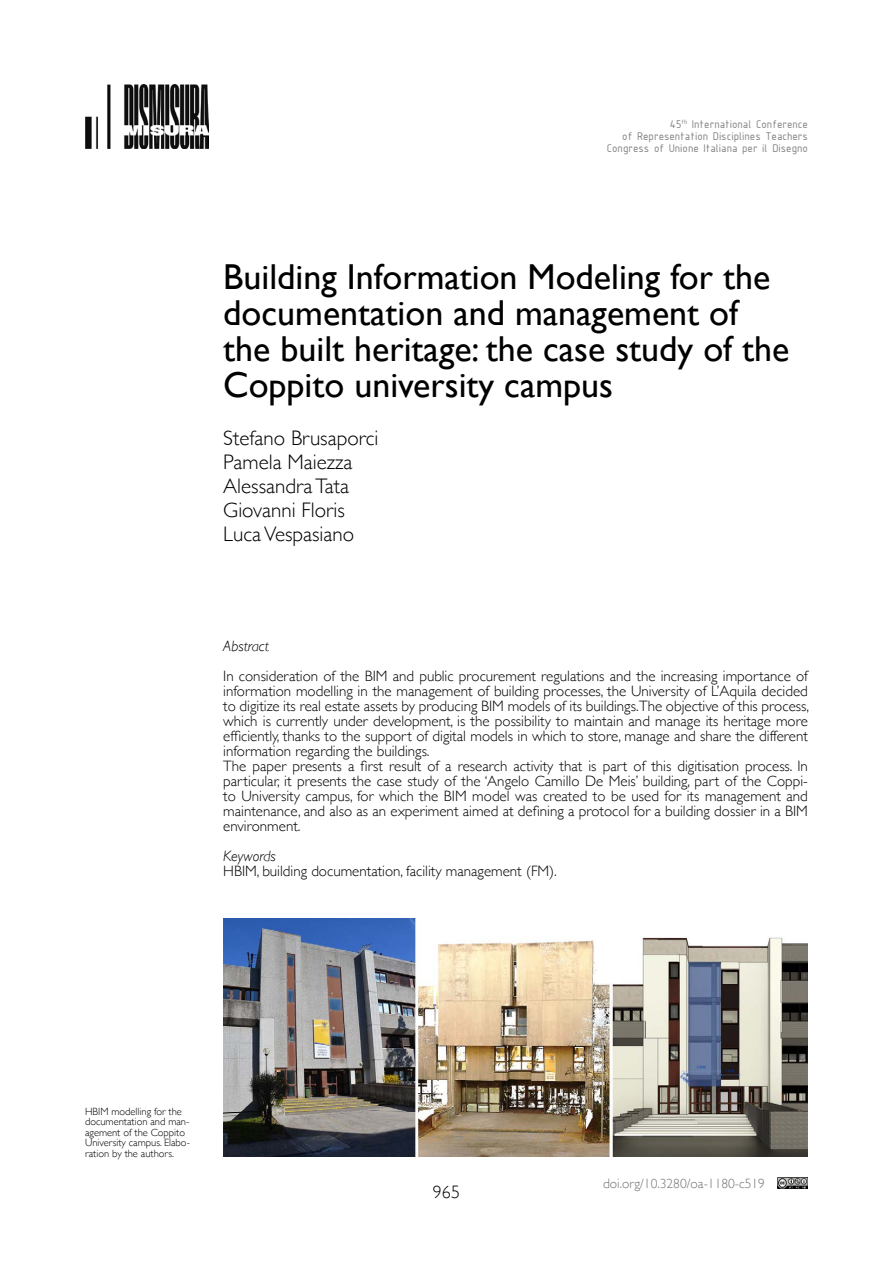
<style>
.page{position:relative;width:893px;height:1263px;background:#fff}
.page>*{position:absolute;margin:0;border:0;box-sizing:border-box;transform-origin:0 0}
.t1{font:36px/36px "Gill Sans";color:#000}
.t2{font:300 21px/24px "Gill Sans";color:#000}
.t3{font:300 18px "Gill Sans";color:#000}
.t4{font:300 15px/15px "Gill Sans";color:#000}
.t5{font:italic 300 15px "Gill Sans";color:#000}
.t6{font:300 13.5px "Gill Sans";color:#757474}
.t7{font:12px/12px "ISOCPEUR";color:#818080;text-align:right}
.t8{font:300 10.5px/10.5px "Gill Sans";color:#000}
</style>
<div class="page">
<img style="left:778px;top:1178px;width:30px;height:10px">
<img style="left:85px;top:85px;width:124px;height:63px">
<img style="left:223px;top:918px;width:585px;height:239px">
<p class="t7" style="left:607px;top:118px;width:203px">45<sup>th</sup> International Conference<br>of Representation Disciplines Teachers<br>Congress of Unione Italiana per il Disegno</p>
<h1 class="t1" style="left:223px;top:258px;width:568px">Building Information Modeling for the documentation and management of the built heritage: the case study of the Coppito university campus</h1>
<h2 class="t2" style="left:223px;top:425px;width:157px">Stefano Brusaporci<br>Pamela Maiezza<br>Alessandra Tata<br>Giovanni Floris<br>Luca Vespasiano</h2>
<p class="t5" style="left:223px;top:637px;width:47px">Abstract</p>
<p class="t4" style="left:223px;top:668px;width:587px">In consideration of the BIM and public procurement regulations and the increasing importance of information modelling in the management of building processes, the University of L’Aquila decided to digitize its real estate assets by producing BIM models of its buildings.The objective of this process, which is currently under development, is the possibility to maintain and manage its heritage more efficiently, thanks to the support of digital models in which to store, manage and share the different information regarding the buildings.<br>The paper presents a first result of a research activity that is part of this digitisation process. In particular, it presents the case study of the ‘Angelo Camillo De Meis’ building, part of the Coppi&shy;to University campus, for which the BIM model was created to be used for its management and maintenance, and also as an experiment aimed at defining a protocol for a building dossier in a BIM environment.</p>
<p class="t5" style="left:223px;top:847px;width:54px">Keywords</p>
<p class="t4" style="left:223px;top:863px;width:335px">HBIM, building documentation, facility management (FM).</p>
<p class="t8" style="left:85px;top:1105px;width:106px">HBIM modelling for the documentation and man&shy;agement of the Coppito<br>University campus. Elabo&shy;ration by the authors.</p>
<p class="t3" style="left:433px;top:1178px;width:28px">965</p>
<p class="t6" style="left:603px;top:1172px;width:163px">doi.org/10.3280/oa-1180-c519</p>
</div>
